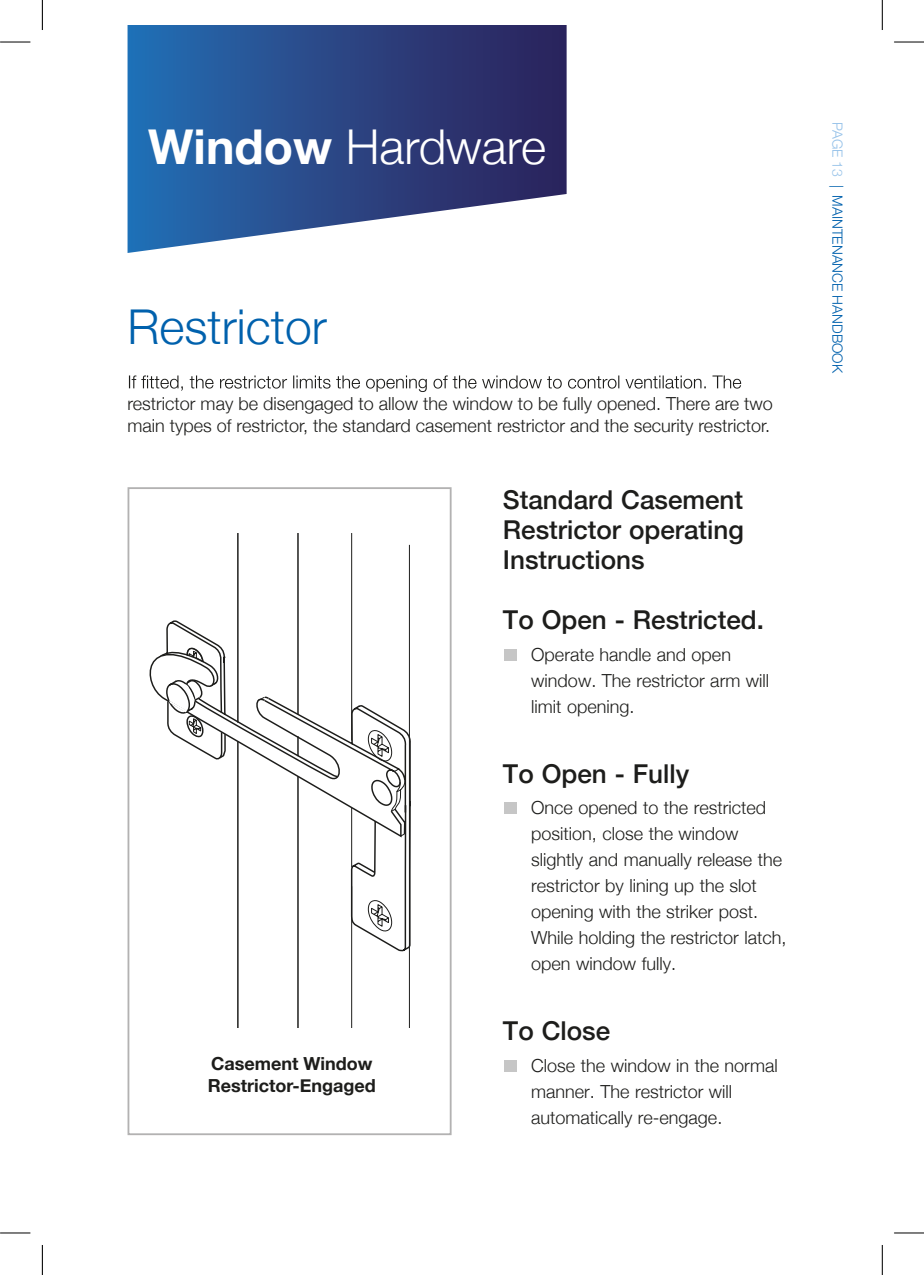
<style>
.page{position:relative;width:924px;height:1275px;background:#fff}
.page>*{position:absolute;margin:0;border:0;box-sizing:border-box;transform-origin:0 0}
.t1{font:300 48px "Helvetica Neue";color:#fff}
.t2{font:300 48px "Helvetica Neue";color:#0061ad}
.t3{font:500 26px/30px "Helvetica Neue";color:#1d1d1b;text-align:justify}
.t4{font:300 18px/26px "Helvetica Neue";color:#1d1d1b}
.t5{font:700 18px/22px "Helvetica Neue";color:#1d1d1b}
.t6{font:300 14px "Helvetica Neue";color:#0061ad}
.s1{font-weight:700}
.s2{color:#96c2e9}
</style>
<div class="page">
<div style="left:504px;top:649px;width:12px;height:12px;background:#c6c6c6"></div>
<div style="left:504px;top:802px;width:12px;height:12px;background:#c6c6c6"></div>
<div style="left:504px;top:1059px;width:12px;height:12px;background:#c6c6c6"></div>
<div style="left:127px;top:487px;width:324px;height:648px;background:#fff;border:2px solid #b3b2b2"></div>
<svg style="left:129px;top:375px;width:611px;height:17px"></svg>
<svg style="left:127px;top:25px;width:439px;height:228px;background:#446097"></svg>
<svg style="left:149px;top:629px;width:61px;height:113px"></svg>
<svg style="left:165px;top:679px;width:21px;height:58px"></svg>
<svg style="left:186px;top:648px;width:24px;height:108px"></svg>
<svg style="left:210px;top:533px;width:200px;height:494px"></svg>
<hr style="left:297px;top:533px;width:1px;height:181px;background:#1d1d1b">
<svg style="left:297px;top:736px;width:1px;height:20px"></svg>
<hr style="left:297px;top:776px;width:1px;height:251px;background:#1d1d1b">
<hr style="left:237px;top:533px;width:1px;height:189px;background:#1d1d1b">
<hr style="left:237px;top:741px;width:1px;height:286px;background:#1d1d1b">
<hr style="left:0;top:42px;width:30px;height:1px;background:#000">
<hr style="left:893px;top:42px;width:30px;height:1px;background:#000">
<hr style="left:0;top:1232px;width:30px;height:1px;background:#000">
<hr style="left:893px;top:1232px;width:30px;height:1px;background:#000">
<hr style="left:42px;top:0;width:1px;height:30px;background:#000">
<hr style="left:42px;top:1245px;width:1px;height:30px;background:#000">
<hr style="left:881px;top:0;width:1px;height:30px;background:#000">
<hr style="left:881px;top:1245px;width:1px;height:30px;background:#000">
<h1 class="t1" style="left:148px;top:108px;width:399px"><span class="s1">Window</span> Hardware</h1>
<h1 class="t2" style="left:127px;top:288px;width:201px">Restrictor</h1>
<p class="t4" style="left:127px;top:391px;width:646px;line-height:22px">restrictor may be disengaged to allow the window to be fully opened. There are two main types of restrictor, the standard casement restrictor and the security restrictor.</p>
<h2 class="t3" style="left:502px;top:483px;width:242px">Standard Casement Restrictor operating Instructions</h2>
<h2 class="t3" style="left:502px;top:603px;width:262px">To Open - Restricted.</h2>
<p class="t4" style="left:531px;top:640px;width:239px">Operate handle and open window. The restrictor arm will limit opening.</p>
<p class="t5" style="left:208px;top:1053px;width:169px">Casement Window<br>Restrictor-Engaged</p>
<h2 class="t3" style="left:502px;top:756px;width:188px">To Open - Fully</h2>
<p class="t4" style="left:531px;top:793px;width:257px">Once opened to the restricted position, close the window slightly and manually release the restrictor by lining up the slot opening with the striker post.<br>While holding the restrictor latch, open window fully.</p>
<h2 class="t3" style="left:502px;top:1013px;width:109px">To Close</h2>
<p class="t4" style="left:531px;top:1051px;width:248px">Close the window in the normal manner. The restrictor will automatically re-engage.</p>
<p class="t6" style="left:848px;top:122px;width:252px;rotate:90deg"><span class="s2">PAGE 13</span> | MAINTENANCE HANDBOOK</p>
</div>
